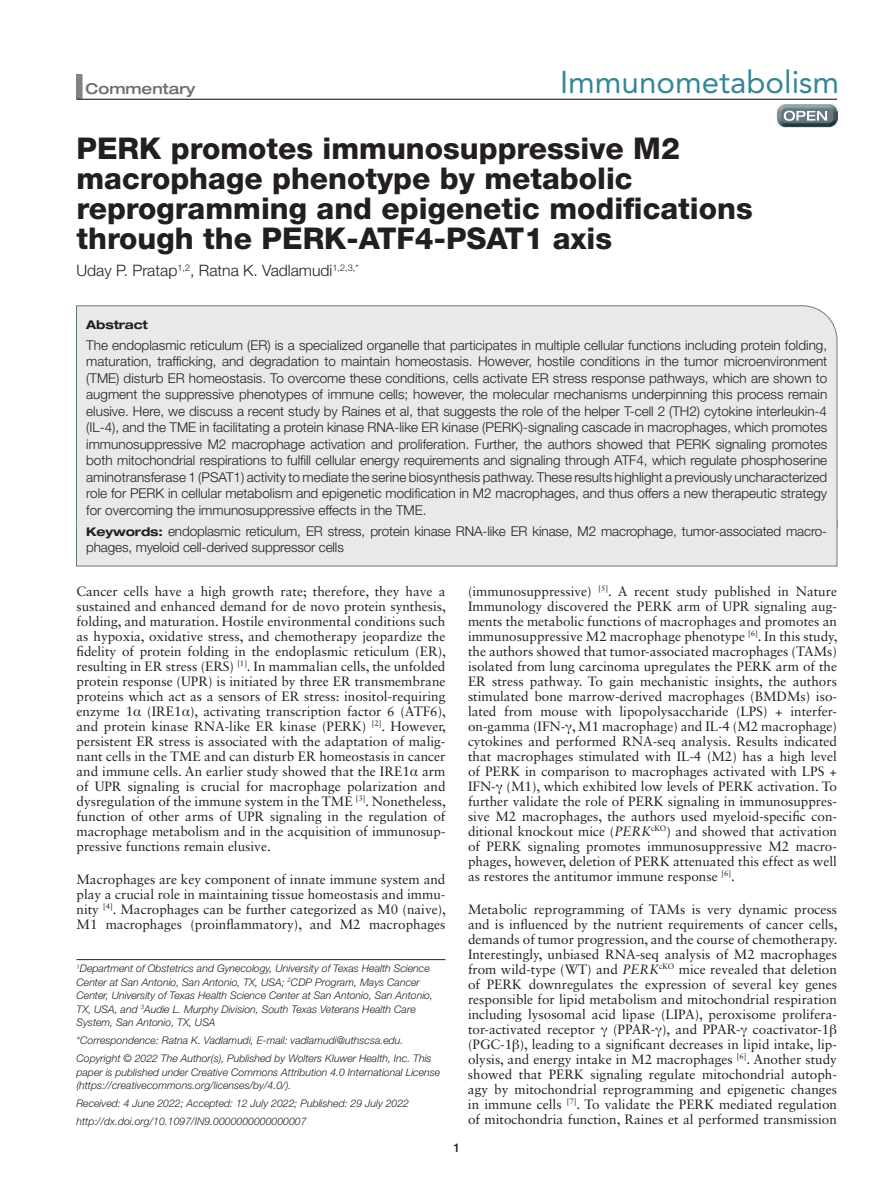
<style>
.page{position:relative;width:891px;height:1188px;background:#fff}
.page>*{position:absolute;margin:0;border:0;box-sizing:border-box;transform-origin:0 0}
.t1{font:31.35px "Avenir";color:#368596}
.t2{font:800 30px/30px "Helvetica Neue LT Std";color:#231f20}
.t3{font:300 15.75px "Helvetica Neue LT Std";color:#231f20}
.t4{font:500 expanded 15px "Helvetica Neue LT Std";color:#6c6d70}
.t5{font:13.5px/15px "Sabon LT Std";color:#231f20;text-align:justify}
.t6{font:300 13.5px/16.5px "Helvetica Neue LT Std";letter-spacing:-.01em;color:#231f20;text-align:justify}
.t7{font:700 expanded 12px "Helvetica Neue LT Std";letter-spacing:-.01em;color:#231f20}
.t8{font:500 12px "Helvetica Neue LT Std";color:#231f20}
.t9{font:italic 300 10.5px/13.5px "Helvetica Neue LT Std";color:#231f20}
.s1{font-weight:700;font-stretch:expanded;font-size:12px}
.s2{font-family:"Gandhari Unicode"}
.s3{font-style:italic}
</style>
<div class="page">
<div style="left:76px;top:74px;width:6px;height:25px;background:#808285"></div>
<hr style="left:76px;top:99px;width:761px;height:1px;background:#231f20">
<img style="left:776px;top:104px;width:61px;height:24px">
<svg style="left:784px;top:111px;width:43px;height:10px"></svg>
<div style="left:76px;top:305px;width:762px;height:224px;background:#e9e9e9"></div>
<div style="left:76px;top:520px;width:761px;height:46px;background:#e9e9e9"></div>
<hr style="left:76px;top:959px;width:370px;height:1px;background:#231f20">
<p class="t4" style="left:86px;top:80px;width:111px">Commentary</p>
<h1 class="t1" style="left:560px;top:64px;width:281px">Immunometabolism</h1>
<h2 class="t2" style="left:76px;top:134px;width:678px">PERK promotes immunosuppressive M2 macrophage phenotype by metabolic reprogramming and epigenetic modifications through the PERK-ATF4-PSAT1 axis</h2>
<p class="t3" style="left:76px;top:261px;width:284px">Uday P. Pratap<sup>1,2</sup>, Ratna K. Vadlamudi<sup>1,2,3,*</sup></p>
<p class="t7" style="left:86px;top:317px;width:63px">Abstract</p>
<p class="t6" style="left:86px;top:337px;width:743px">The endoplasmic reticulum (ER) is a specialized organelle that participates in multiple cellular functions including protein folding, maturation, trafficking, and degradation to maintain homeostasis. However, hostile conditions in the tumor microenvironment (TME) disturb ER homeostasis. To overcome these conditions, cells activate ER stress response pathways, which are shown to augment the suppressive phenotypes of immune cells; however, the molecular mechanisms underpinning this process remain elusive. Here, we discuss a recent study by Raines et al, that suggests the role of the helper T-cell 2 (TH2) cytokine interleukin-4 (IL-4), and the TME in facilitating a protein kinase RNA-like ER kinase (PERK)-signaling cascade in macrophages, which promotes immunosuppressive M2 macrophage activation and proliferation. Further, the authors showed that PERK signaling promotes both mitochondrial respirations to fulfill cellular energy requirements and signaling through ATF4, which regulate phosphoserine aminotransferase 1 (PSAT1) activity to mediate the serine biosynthesis pathway. These results highlight a previously uncharacterized role for PERK in cellular metabolism and epigenetic modification in M2 macrophages, and thus offers a new therapeutic strategy for overcoming the immunosuppressive effects in the TME.</p>
<p class="t6" style="left:86px;top:523px;width:743px"><span class="s1">Keywords:</span> endoplasmic reticulum, ER stress, protein kinase RNA-like ER kinase, M2 macrophage, tumor-associated macro&shy;phages, myeloid cell-derived suppressor cells</p>
<p class="t5" style="left:76px;top:584px;width:371px">Cancer cells have a high growth rate; therefore, they have a sustained and enhanced demand for de novo protein synthesis, folding, and maturation. Hostile environmental conditions such as hypoxia, oxidative stress, and chemotherapy jeopardize the fidelity of protein folding in the endoplasmic reticulum (ER), resulting in ER stress (ERS) <sup>[1]</sup>. In mammalian cells, the unfolded protein response (UPR) is initiated by three ER transmembrane proteins which act as a sensors of ER stress: inositol-requiring enzyme 1<span class="s2">α</span> (IRE1<span class="s2">α</span>), activating transcription factor 6 (ATF6), and protein kinase RNA-like ER kinase (PERK) <sup>[2]</sup>. However, persistent ER stress is associated with the adaptation of malig&shy;nant cells in the TME and can disturb ER homeostasis in cancer and immune cells. An earlier study showed that the IRE1<span class="s2">α</span> arm of UPR signaling is crucial for macrophage polarization and dysregulation of the immune system in the TME <sup>[3]</sup>. Nonetheless, function of other arms of UPR signaling in the regulation of macrophage metabolism and in the acquisition of immunosup&shy;pressive functions remain elusive.</p>
<p class="t5" style="left:76px;top:872px;width:371px">Macrophages are key component of innate immune system and play a crucial role in maintaining tissue homeostasis and immu&shy;nity <sup>[4]</sup>. Macrophages can be further categorized as M0 (naive), M1 macrophages (proinflammatory), and M2 macrophages</p>
<p class="t5" style="left:468px;top:584px;width:371px">(immunosuppressive) <sup>[5]</sup>. A recent study published in Nature Immunology discovered the PERK arm of UPR signaling aug&shy;ments the metabolic functions of macrophages and promotes an immunosuppressive M2 macrophage phenotype <sup>[6]</sup>. In this study, the authors showed that tumor-associated macrophages (TAMs) isolated from lung carcinoma upregulates the PERK arm of the ER stress pathway. To gain mechanistic insights, the authors stimulated bone marrow-derived macrophages (BMDMs) iso&shy;lated from mouse with lipopolysaccharide (LPS) + interfer&shy;on-gamma (IFN-<span class="s2">γ</span>, M1 macrophage) and IL-4 (M2 macrophage) cytokines and performed RNA-seq analysis. Results indicated that macrophages stimulated with IL-4 (M2) has a high level of PERK in comparison to macrophages activated with LPS + IFN-<span class="s2">γ</span> (M1), which exhibited low levels of PERK activation. To further validate the role of PERK signaling in immunosuppres&shy;sive M2 macrophages, the authors used myeloid-specific con&shy;ditional knockout mice (<span class="s3">PERK</span><sup>cKO</sup>) and showed that activation of PERK signaling promotes immunosuppressive M2 macro&shy;phages, however, deletion of PERK attenuated this effect as well as restores the antitumor immune response <sup>[6]</sup>.</p>
<p class="t5" style="left:468px;top:902px;width:371px">Metabolic reprogramming of TAMs is very dynamic process and is influenced by the nutrient requirements of cancer cells, demands of tumor progression, and the course of chemotherapy.<br>Interestingly, unbiased RNA-seq analysis of M2 macrophages from wild-type (WT) and <span class="s3">PERK</span><sup>cKO</sup> mice revealed that deletion of PERK downregulates the expression of several key genes responsible for lipid metabolism and mitochondrial respiration including lysosomal acid lipase (LIPA), peroxisome prolifera&shy;tor-activated receptor <span class="s2">γ</span> (PPAR-<span class="s2">γ</span>), and PPAR-<span class="s2">γ</span> coactivator-1<span class="s2">β </span>(PGC-1<span class="s2">β</span>), leading to a significant decreases in lipid intake, lip&shy;olysis, and energy intake in M2 macrophages <sup>[6]</sup>. Another study showed that PERK signaling regulate mitochondrial autoph&shy;agy by mitochondrial reprogramming and epigenetic changes in immune cells <sup>[7]</sup>. To validate the PERK mediated regulation of mitochondria function, Raines et al performed transmission</p>
<p class="t9" style="left:76px;top:961px;width:358px"><sup>1</sup>Department of Obstetrics and Gynecology, University of Texas Health Science Center at San Antonio, San Antonio, TX, USA; <sup>2</sup>CDP Program, Mays Cancer Center, University of Texas Health Science Center at San Antonio, San Antonio, TX, USA, and <sup>3</sup>Audie L. Murphy Division, South Texas Veterans Health Care System, San Antonio, TX, USA</p>
<p class="t9" style="left:77px;top:1031px;width:357px;line-height:18px">*Correspondence: Ratna K. Vadlamudi, E-mail: vadlamudi@uthscsa.edu.<br>Copyright © 2022 The Author(s), Published by Wolters Kluwer Health, Inc. This</p>
<p class="t9" style="left:77px;top:1065px;width:365px">paper is published under Creative Commons Attribution 4.0 International License (https://creativecommons.org/licenses/by/4.0/).</p>
<p class="t9" style="left:77px;top:1094px;width:334px;line-height:18px">Received: 4 June 2022; Accepted: 12 July 2022; Published: 29 July 2022 http://dx.doi.org/10.1097/IN9.0000000000000007</p>
<p class="t8" style="left:453px;top:1140px;width:8px">1</p>
</div>
